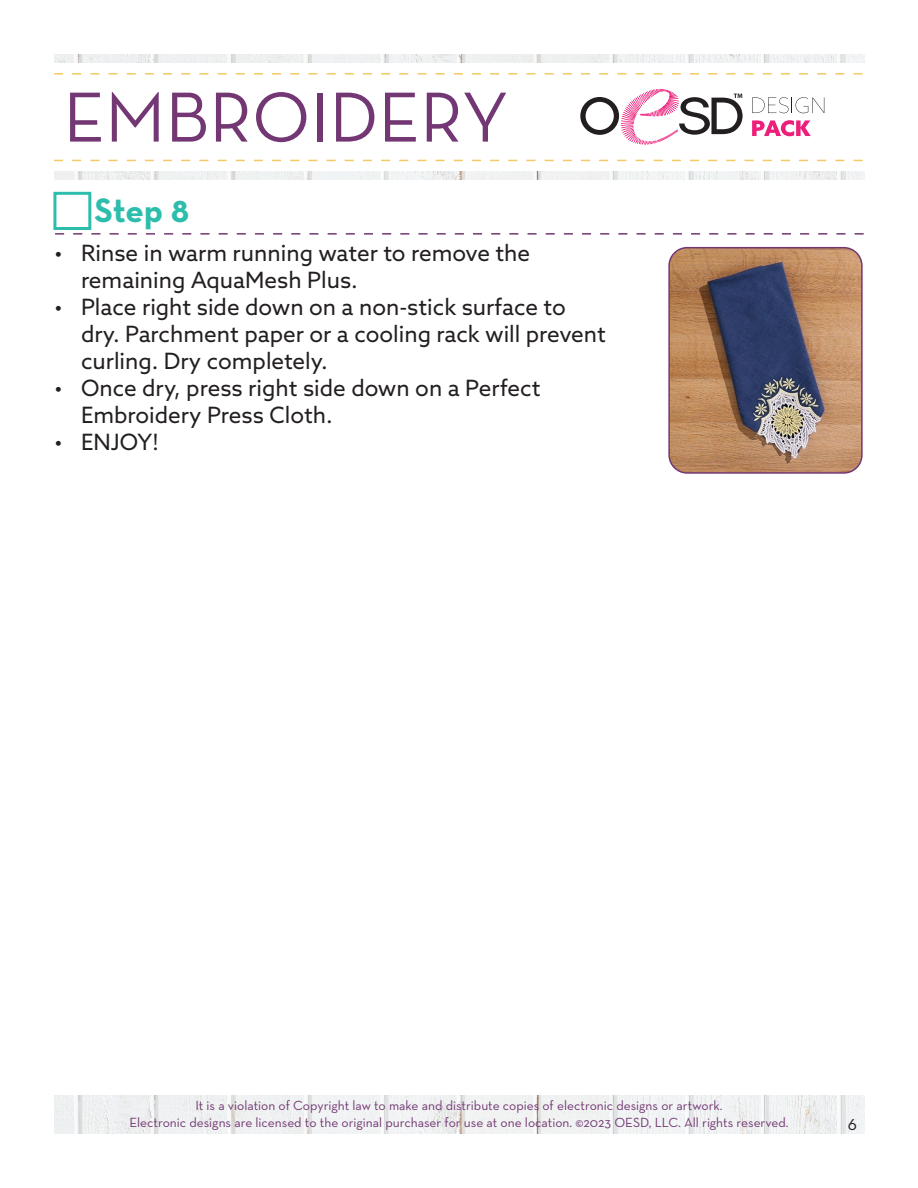
<style>
.page{position:relative;width:918px;height:1188px;background:#fff}
.page>*{position:absolute;margin:0;border:0;box-sizing:border-box;transform-origin:0 0}
.t1{font:72px "Neutra Text";color:#733873}
.t2{font:700 34.5px "Neutra Text";color:#2dbdad}
.t3{font:22.5px/27px "Azo Sans";color:#231f20}
.t4{font:18px "Neutra Text";color:#231f20}
.t5{font:13.5px "Neutra Text";color:#733873}
</style>
<div class="page">
<img style="left:54px;top:1096px;width:810px;height:38px">
<img style="left:54px;top:54px;width:810px;height:126px">
<div style="left:29px;top:63px;width:863px;height:108px;background:#fff"></div>
<svg style="left:54px;top:73px;width:809px;height:2px"></svg>
<svg style="left:54px;top:160px;width:809px;height:1px"></svg>
<svg style="left:55px;top:233px;width:809px;height:2px"></svg>
<img style="left:671px;top:250px;width:189px;height:221px">
<div style="left:668px;top:247px;width:195px;height:227px;border:2px solid #733873;border-radius:18px"></div>
<div style="left:53px;top:192px;width:38px;height:38px;border:3px solid #2dbdad"></div>
<svg style="left:580px;top:89px;width:163px;height:56px"></svg>
<svg style="left:752px;top:97px;width:72px;height:16px"></svg>
<svg style="left:752px;top:120px;width:59px;height:16px"></svg>
<p class="t1" style="left:63px;top:73px;width:447px">EMBROIDERY</p>
<p class="t2" style="left:94px;top:188px;width:96px">Step 8</p>
<p class="t3" style="left:81px;top:239px;width:451px;text-indent:-27px">• Rinse in warm running water to remove the remaining AquaMesh Plus.</p>
<p class="t3" style="left:81px;top:293px;width:526px;text-indent:-27px">• Place right side down on a non-stick surface to dry. Parchment paper or a cooling rack will prevent curling. Dry completely.</p>
<p class="t3" style="left:81px;top:374px;width:461px;text-indent:-27px">• Once dry, press right side down on a Perfect<br>Embroidery Press Cloth.</p>
<p class="t3" style="left:54px;top:428px;width:107px">• ENJOY!</p>
<p class="t5" style="left:195px;top:1098px;width:529px">It is a violation of Copyright law to make and distribute copies of electronic designs or artwork.</p>
<p class="t5" style="left:129px;top:1114px;width:661px">Electronic designs are licensed to the original purchaser for use at one location. ©2023 OESD, LLC. All rights reserved.</p>
<p class="t4" style="left:848px;top:1113px;width:11px">6</p>
</div>
